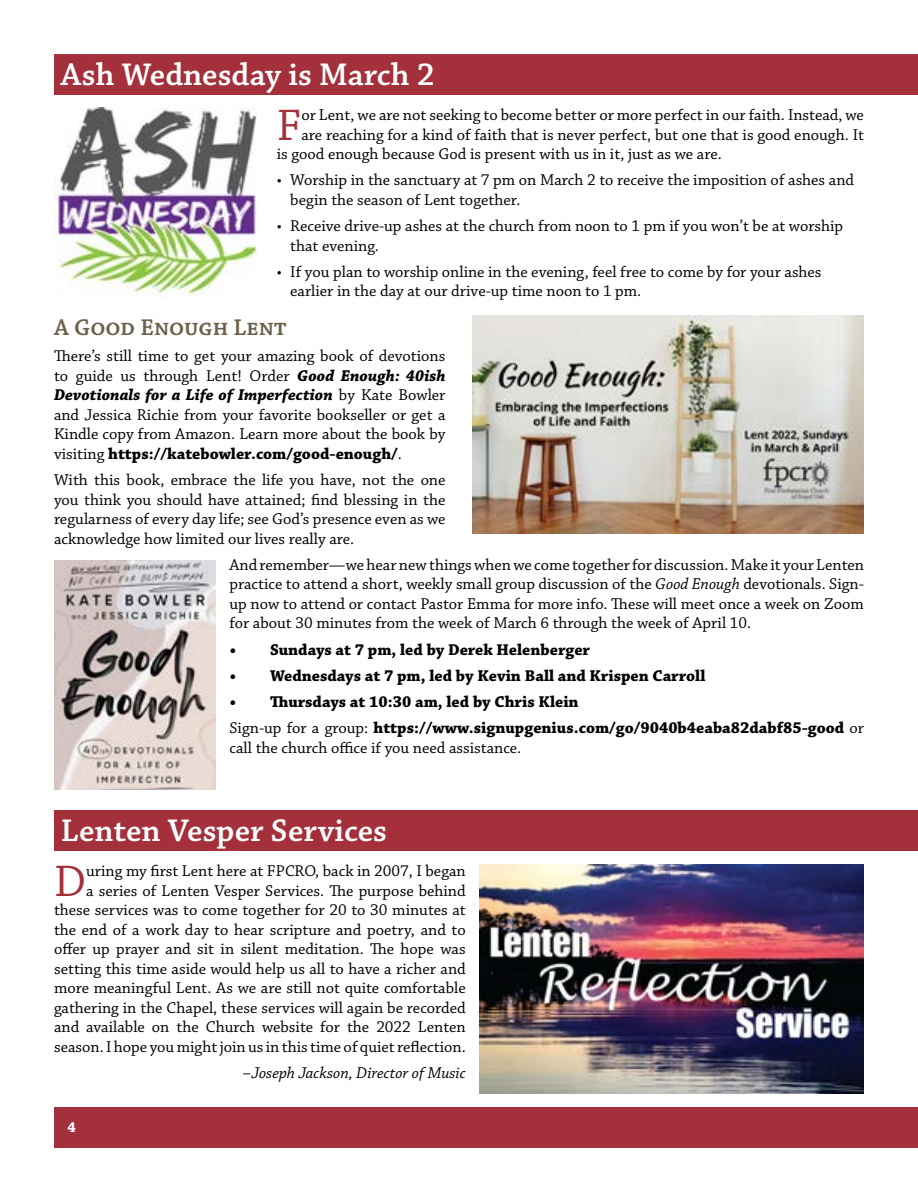
<style>
.page{position:relative;width:918px;height:1188px;background:#fff}
.page>*{position:absolute;margin:0;border:0;box-sizing:border-box;transform-origin:0 0}
.t1{font:46.5px "Chaparral Pro";color:#a3303b}
.t2{font:600 33px "Chaparral Pro";color:#fff}
.t3{font:600 24px "Chaparral Pro";color:#6b614a}
.t4{font:16.5px/19.5px "Chaparral Pro";color:#000;text-align:justify}
.t5{font:700 16.5px/26.2px "Chaparral Pro";color:#000}
.t6{font:italic 16.5px "Chaparral Pro";color:#000}
.t7{font:700 15px "Chaparral Pro";color:#fff}
.s1{font-weight:700;font-style:italic}
.s2{font-weight:700}
.s3{font-style:italic}
.s4{font-weight:400}
</style>
<div class="page">
<div style="left:54px;top:1107px;width:864px;height:41px;background:#a3303b"></div>
<div style="left:54px;top:54px;width:864px;height:40px;background:#a3303b"></div>
<img style="left:54px;top:108px;width:202px;height:189px">
<img style="left:473px;top:315px;width:391px;height:218px">
<img style="left:54px;top:560px;width:162px;height:230px">
<div style="left:54px;top:810px;width:864px;height:40px;background:#a3303b"></div>
<img style="left:479px;top:864px;width:385px;height:230px">
<h2 class="t2" style="left:61px;top:56px;width:375px">Ash Wednesday is March 2</h2>
<h1 class="t1" style="left:277px;top:99px;width:26px">F</h1>
<p class="t4" style="left:301px;top:106px;width:564px">or Lent, we are not seeking to become better or more perfect in our faith. Instead, we</p>
<p class="t4" style="left:301px;top:125px;width:564px">are reaching for a kind of faith that is never perfect, but one that is good enough. It</p>
<p class="t4" style="left:277px;top:145px;width:447px">is good enough because God is present with us in it, just as we are.</p>
<p class="t4" style="left:290px;top:171px;width:565px;text-indent:-13px">• Worship in the sanctuary at 7 pm on March 2 to receive the imposition of ashes and begin the season of Lent together.</p>
<p class="t4" style="left:290px;top:217px;width:554px;text-indent:-13px">• Receive drive-up ashes at the church from noon to 1 pm if you won’t be at worship that evening.</p>
<p class="t4" style="left:290px;top:263px;width:533px;text-indent:-13px">• If you plan to worship online in the evening, feel free to come by for your ashes earlier in the day at our drive-up time noon to 1 pm.</p>
<h3 class="t3" style="left:54px;top:314px;width:234px">A Good Enough Lent</h3>
<p class="t4" style="left:54px;top:347px;width:393px">There’s still time to get your amazing book of devotions to guide us through Lent! Order <span class="s1">Good Enough: 40ish Devotionals for a Life of Imperfection</span> by Kate Bowler and Jessica Richie from your favorite bookseller or get a Kindle copy from Amazon. Learn more about the book by visiting <span class="s2">https://katebowler.com/good-enough/</span>.</p>
<p class="t4" style="left:54px;top:471px;width:393px">With this book, embrace the life you have, not the one you think you should have attained; find blessing in the regularness of every day life; see God’s presence even as we acknowledge how limited our lives really are.</p>
<p class="t4" style="left:229px;top:555px;width:636px">And remember—we hear new things when we come together for discussion. Make it your Lenten practice to attend a short, weekly small group discussion of the <span class="s3">Good Enough</span> devotionals. Sign&shy;up now to attend or contact Pastor Emma for more info. These will meet once a week on Zoom for about 30 minutes from the week of March 6 through the week of April 10.</p>
<p class="t5" style="left:229px;top:637px;width:362px">• Sundays at 7 pm, led by Derek Helenberger</p>
<p class="t5" style="left:229px;top:663px;width:477px">• Wednesdays at 7 pm, led by Kevin Ball and Krispen Carroll</p>
<p class="t5" style="left:229px;top:689px;width:636px">• Thursdays at 10:30 am, led by Chris Klein<br><span class="s4">Sign-up for a group:</span> https://www.signupgenius.com/go/9040b4eaba82dabf85-good <span class="s4">or</span></p>
<p class="t4" style="left:229px;top:738px;width:293px">call the church office if you need assistance.</p>
<h2 class="t2" style="left:61px;top:812px;width:328px">Lenten Vesper Services</h2>
<p class="t4" style="left:54px;top:862px;width:413px;text-align:right">uring my first Lent here at FPCRO, back in 2007, I began<br>a series of Lenten Vesper Services. The purpose behind these services was to come together for 20 to 30 minutes at the end of a work day to hear scripture and poetry, and to offer up prayer and sit in silent meditation. The hope was setting this time aside would help us all to have a richer and more meaningful Lent. As we are still not quite comfortable gathering in the Chapel, these services will again be recorded and available on the Church website for the 2022 Lenten season. I hope you might join us in this time of quiet reflection.</p>
<p class="t6" style="left:243px;top:1064px;width:224px">–Joseph Jackson, Director of Music</p>
<h1 class="t1" style="left:54px;top:855px;width:34px">D</h1>
<p class="t7" style="left:68px;top:1118px;width:10px">4</p>
</div>
